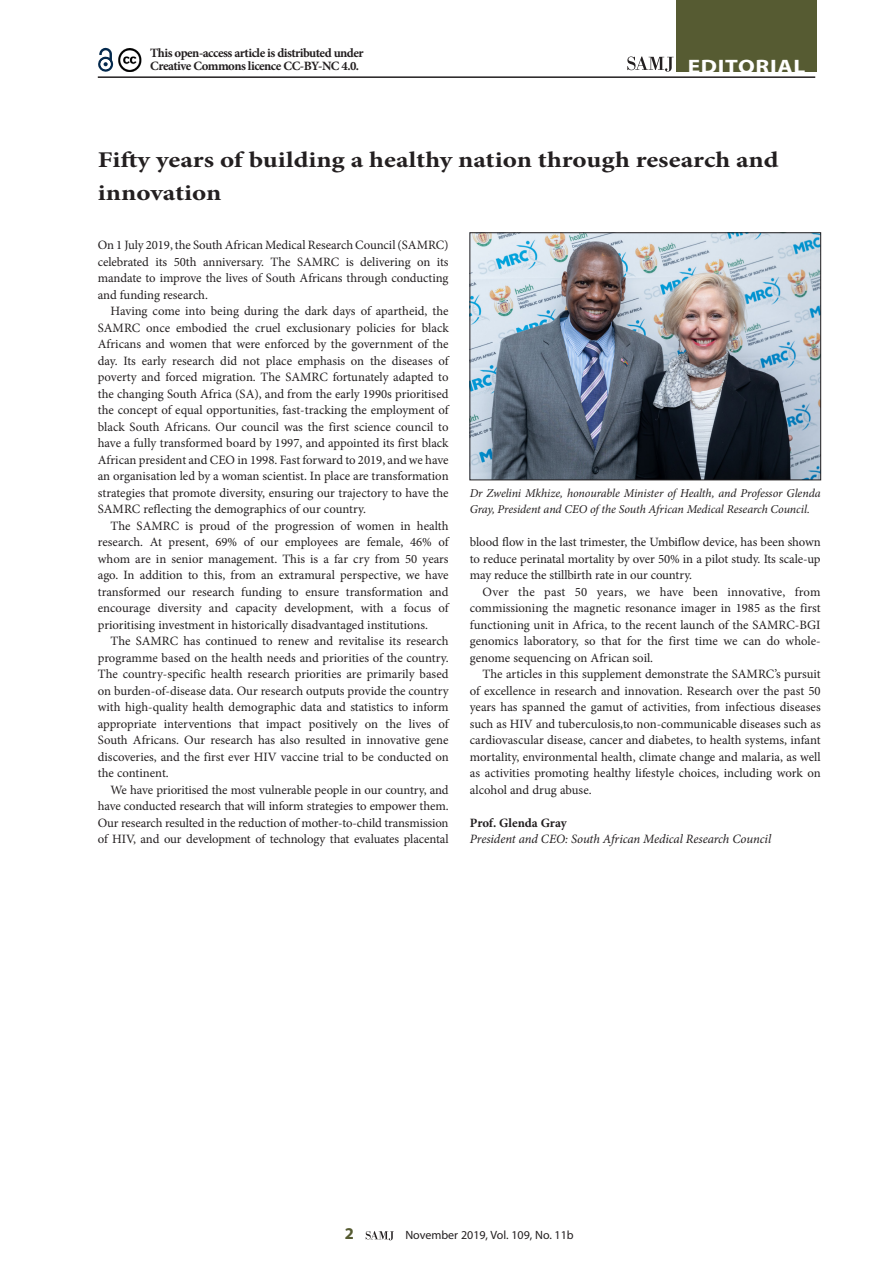
<style>
.page{position:relative;width:893px;height:1263px;background:#fff}
.page>*{position:absolute;margin:0;border:0;box-sizing:border-box;transform-origin:0 0}
.A_HEAD{font:700 22.5px/33px "Minion Pro";color:#231f20;scale:1.2 1}
.t1{font:700 19.5px "Myriad Pro";letter-spacing:.03em;color:#fff;scale:1.2 1}
.t2{font:700 16.5px "Myriad Pro";color:#565b32}
.BODY_TEXT_INDENT{font:12.75px/16.5px "Minion Pro";letter-spacing:-.005em;color:#231f20;text-align:justify}
.BODY_TEXT_1ST_PARAGR{font:12.75px/16.5px "Minion Pro";letter-spacing:-.005em;color:#231f20;text-align:justify}
.BODY_TEXT_1ST_PARAGR-2{font:700 12.75px/13.5px "Minion Pro";letter-spacing:-.04em;color:#231f20}
.AUTHORS_DETAILS{font:italic 12.75px "Minion Pro";letter-spacing:-.005em;color:#231f20}
.AUTHOR_NAME{font:700 12.75px "Minion Pro";letter-spacing:-.005em;color:#231f20}
.CAPTIONS{font:italic 12px/16.5px "Minion Pro";letter-spacing:-.01em;color:#231f20}
.t3{font:12px "Myriad Pro";color:#231f20}
</style>
<div class="page">
<svg style="left:366px;top:1231px;width:28px;height:9px"></svg>
<div style="left:677px;top:0;width:140px;height:72px;background:#565b32"></div>
<svg style="left:627px;top:57px;width:47px;height:15px"></svg>
<hr style="left:98px;top:76px;width:717px;height:2px;background:#231f20">
<svg style="left:98px;top:47px;width:16px;height:25px"></svg>
<img style="left:118px;top:48px;width:24px;height:23px">
<img style="left:472px;top:235px;width:347px;height:243px">
<div style="left:470px;top:233px;width:351px;height:247px;border:1px solid #231f20"></div>
<p class="BODY_TEXT_1ST_PARAGR-2" style="left:150px;top:46px;width:215px">This open-access article is distributed under<br>Creative Commons licence CC-BY-NC 4.0.</p>
<h2 class="t1" style="left:688px;top:54px;width:100px">EDITORIAL</h2>
<h1 class="A_HEAD" style="left:98px;top:143px;width:569px">Fifty years of building a healthy nation through research and innovation</h1>
<p class="BODY_TEXT_1ST_PARAGR" style="left:98px;top:237px;width:352px">On 1 July 2019, the South African Medical Research Council (SAMRC) celebrated its 50th anniversary. The SAMRC is delivering on its mandate to improve the lives of South Africans through conducting and funding research.</p>
<p class="BODY_TEXT_INDENT" style="left:98px;top:303px;width:352px;text-indent:13px">Having come into being during the dark days of apartheid, the SAMRC once embodied the cruel exclusionary policies for black Africans and women that were enforced by the government of the day. Its early research did not place emphasis on the diseases of poverty and forced migration. The SAMRC fortunately adapted to the changing South Africa (SA), and from the early 1990s prioritised the concept of equal opportunities, fast-tracking the employment of black South Africans. Our council was the first science council to have a fully transformed board by 1997, and appointed its first black African president and CEO in 1998. Fast forward to 2019, and we have an organisation led by a woman scientist. In place are transformation strategies that promote diversity, ensuring our trajectory to have the SAMRC reflecting the demographics of our country.</p>
<p class="BODY_TEXT_INDENT" style="left:98px;top:517px;width:352px;text-indent:13px">The SAMRC is proud of the progression of women in health research. At present, 69% of our employees are female, 46% of whom are in senior management. This is a far cry from 50 years ago. In addition to this, from an extramural perspective, we have transformed our research funding to ensure transformation and encourage diversity and capacity development, with a focus of prioritising investment in historically disadvantaged institutions.</p>
<p class="BODY_TEXT_INDENT" style="left:98px;top:633px;width:352px;text-indent:13px">The SAMRC has continued to renew and revitalise its research programme based on the health needs and priorities of the country.<br>The country-specific health research priorities are primarily based on burden-of-disease data. Our research outputs provide the country with high-quality health demographic data and statistics to inform appropriate interventions that impact positively on the lives of South Africans. Our research has also resulted in innovative gene discoveries, and the first ever HIV vaccine trial to be conducted on the continent.</p>
<p class="BODY_TEXT_INDENT" style="left:98px;top:781px;width:352px;text-indent:13px">We have prioritised the most vulnerable people in our country, and have conducted research that will inform strategies to empower them.<br>Our research resulted in the reduction of mother-to-child transmission of HIV, and our development of technology that evaluates placental</p>
<p class="CAPTIONS" style="left:470px;top:484px;width:352px">Dr Zwelini Mkhize, honourable Minister of Health, and Professor Glenda<br>Gray, President and CEO of the South African Medical Research Council.</p>
<p class="BODY_TEXT_INDENT" style="left:470px;top:534px;width:352px">blood flow in the last trimester, the Umbiflow device, has been shown to reduce perinatal mortality by over 50% in a pilot study. Its scale-up may reduce the stillbirth rate in our country.</p>
<p class="BODY_TEXT_INDENT" style="left:470px;top:583px;width:352px;text-indent:13px">Over the past 50 years, we have been innovative, from commissioning the magnetic resonance imager in 1985 as the first functioning unit in Africa, to the recent launch of the SAMRC-BGI genomics laboratory, so that for the first time we can do whole&shy;genome sequencing on African soil.</p>
<p class="BODY_TEXT_INDENT" style="left:470px;top:666px;width:352px;text-indent:13px">The articles in this supplement demonstrate the SAMRC’s pursuit of excellence in research and innovation. Research over the past 50 years has spanned the gamut of activities, from infectious diseases such as HIV and tuberculosis,to non-communicable diseases such as cardiovascular disease, cancer and diabetes, to health systems, infant mortality, environmental health, climate change and malaria, as well as activities promoting healthy lifestyle choices, including work on alcohol and drug abuse.</p>
<p class="AUTHOR_NAME" style="left:470px;top:814px;width:98px">Prof. Glenda Gray</p>
<p class="AUTHORS_DETAILS" style="left:470px;top:830px;width:303px">President and CEO: South African Medical Research Council</p>
<p class="t2" style="left:345px;top:1223px;width:11px">2</p>
<p class="t3" style="left:405px;top:1228px;width:170px">November 2019, Vol. 109, No. 11b</p>
</div>
